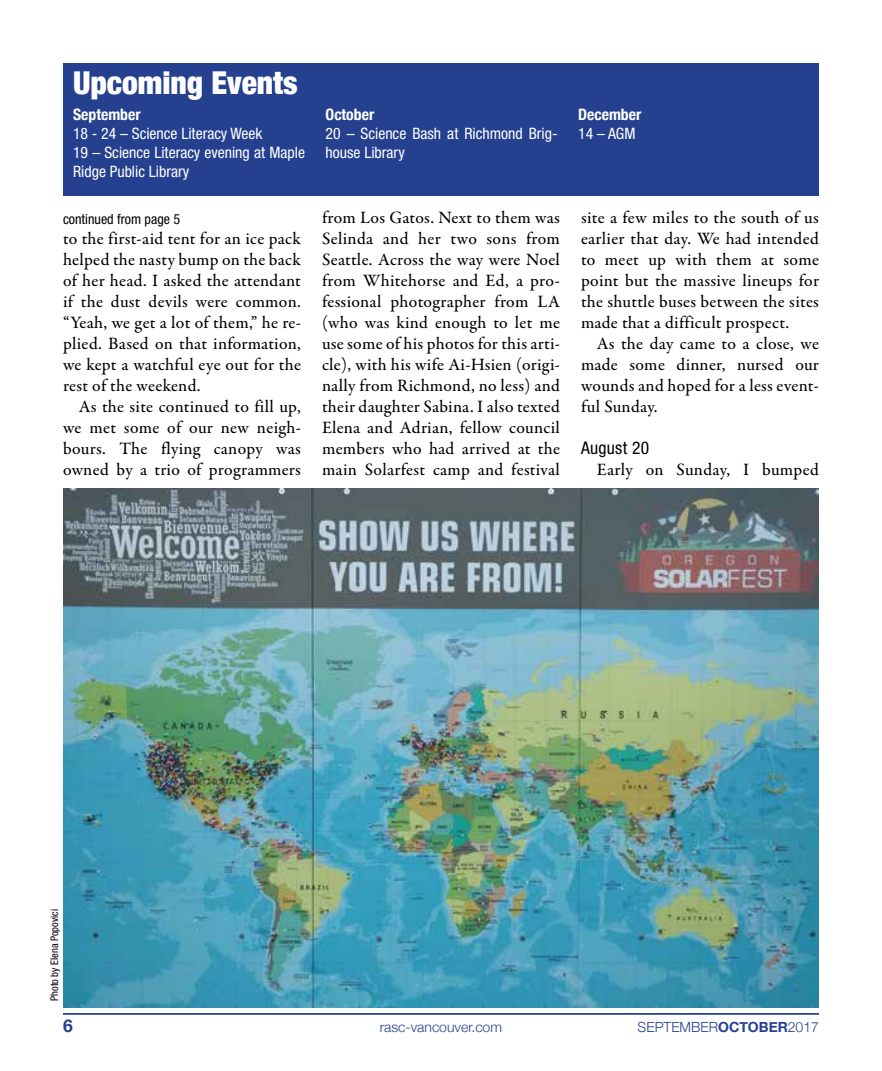
<style>
.page{position:relative;width:882px;height:1071px;background:#fff}
.page>*{position:absolute;margin:0;border:0;box-sizing:border-box;transform-origin:0 0}
.t1{font:900 condensed 31.5px "Helvetica Neue";color:#fff}
.t2{font:500 17.5px/21px "Garamond Premr Pro";letter-spacing:.02em;color:#000;text-align:justify}
.t3{font:condensed 17.5px "Helvetica Neue LT Std";letter-spacing:.02em;color:#000}
.t4{font:700 17.5px "Helvetica Neue";color:#25408f}
.t5{font:condensed 15.75px/18.9px "Helvetica Neue LT Std";color:#fff}
.t6{font:700 condensed 15.75px "Helvetica Neue";color:#fff}
.t7{font:300 14px "Helvetica Neue";color:#25408f}
.t8{font:condensed 14px "Helvetica Neue LT Std";color:#000}
.t9{font:condensed 10.5px "Helvetica Neue LT Std";color:#000}
.s1{font-weight:700}
</style>
<div class="page">
<hr style="left:63px;top:1013px;width:756px;height:2px;background:#25408f">
<div style="left:63px;top:63px;width:756px;height:132px;background:#25408f"></div>
<img style="left:63px;top:489px;width:756px;height:519px">
<h1 class="t1" style="left:73px;top:56px;width:226px">Upcoming Events</h1>
<p class="t6" style="left:73px;top:101px;width:69px">September</p>
<p class="t5" style="left:73px;top:124px;width:234px">18 - 24 – Science Literacy Week<br>19 – Science Literacy evening at Maple<br>Ridge Public Library</p>
<p class="t8" style="left:63px;top:211px;width:119px">continued from page 5</p>
<p class="t2" style="left:63px;top:228px;width:240px">to the first-aid tent for an ice pack helped the nasty bump on the back of her head. I asked the attendant if the dust devils were common. “Yeah, we get a lot of them,” he re&shy;plied. Based on that information, we kept a watchful eye out for the rest of the weekend.</p>
<p class="t2" style="left:63px;top:396px;width:240px;text-indent:16px">As the site continued to fill up, we met some of our new neigh&shy;bours. The flying canopy was owned by a trio of programmers</p>
<p class="t6" style="left:326px;top:101px;width:50px">October</p>
<p class="t5" style="left:326px;top:124px;width:234px">20 – Science Bash at Richmond Brig&shy;house Library</p>
<p class="t6" style="left:578px;top:101px;width:65px">December</p>
<p class="t5" style="left:578px;top:124px;width:59px">14 – AGM</p>
<p class="t2" style="left:322px;top:207px;width:240px">from Los Gatos. Next to them was Selinda and her two sons from Seattle. Across the way were Noel from Whitehorse and Ed, a pro&shy;fessional photographer from LA (who was kind enough to let me use some of his photos for this arti&shy;cle), with his wife Ai-Hsien (origi&shy;nally from Richmond, no less) and their daughter Sabina. I also texted Elena and Adrian, fellow council members who had arrived at the main Solarfest camp and festival</p>
<p class="t2" style="left:581px;top:207px;width:240px">site a few miles to the south of us earlier that day. We had intended to meet up with them at some point but the massive lineups for the shuttle buses between the sites made that a difficult prospect.</p>
<p class="t2" style="left:581px;top:333px;width:240px;text-indent:16px">As the day came to a close, we made some dinner, nursed our wounds and hoped for a less event&shy;ful Sunday.</p>
<p class="t3" style="left:581px;top:437px;width:70px">August 20</p>
<p class="t2" style="left:597px;top:459px;width:224px">Early on Sunday, I bumped</p>
<p class="t9" style="left:48px;top:1001px;width:93px;rotate:-90deg">Photo by Elena Popovici</p>
<p class="t4" style="left:63px;top:1012px;width:11px">6</p>
<p class="t7" style="left:380px;top:1016px;width:124px">rasc-vancouver.com</p>
<p class="t7" style="left:638px;top:1016px;width:183px">SEPTEMBER<span class="s1">OCTOBER</span>2017</p>
</div>
